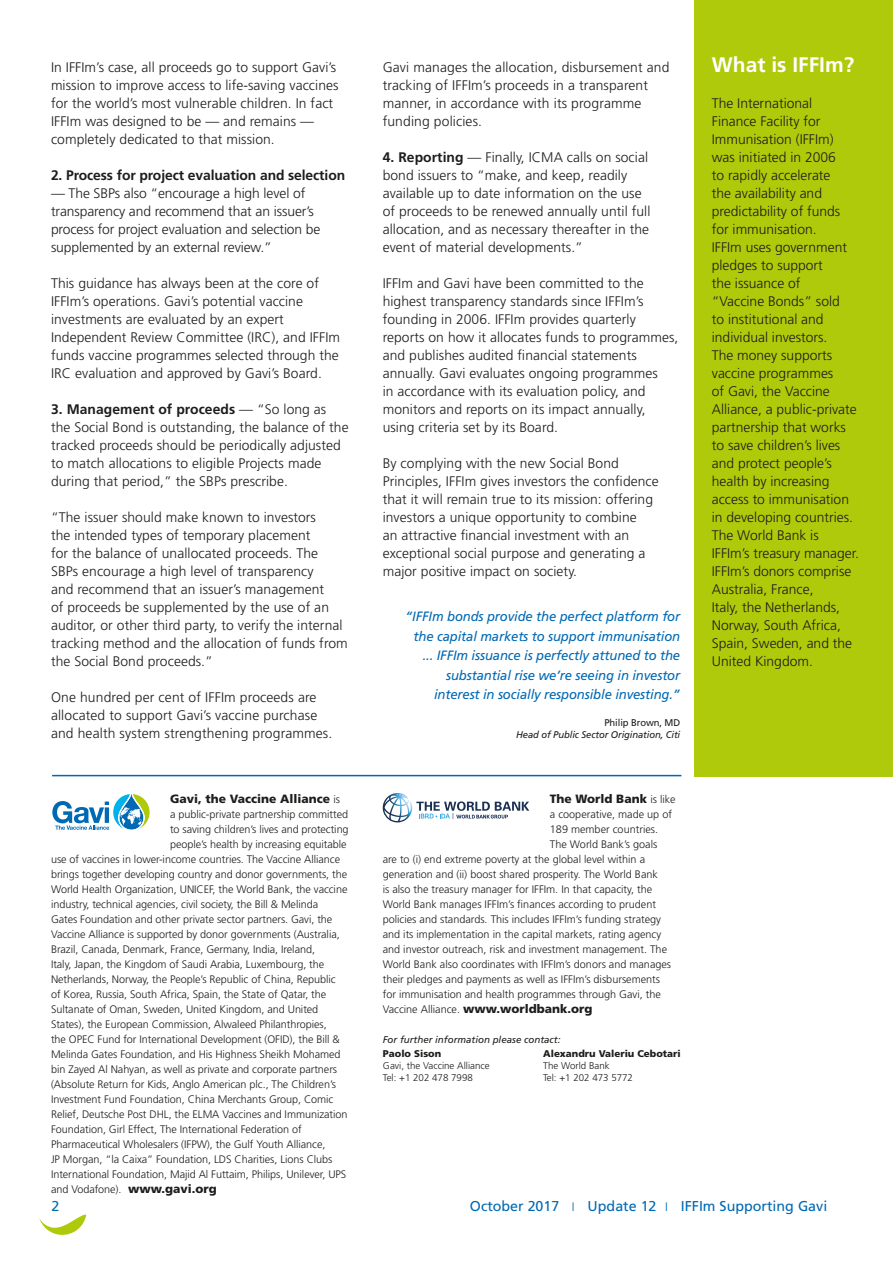
<style>
.page{position:relative;width:893px;height:1263px;background:#fff}
.page>*{position:absolute;margin:0;border:0;box-sizing:border-box;transform-origin:0 0}
.t1{font:700 21px "Frutiger LT Std";color:#fff}
.t2{font:14.25px "Frutiger LT Std";color:#0069b4}
.t3{font:300 13.8px/18px "Frutiger";letter-spacing:.005em;color:#1d1d1b}
.t4{font:300 13.8px/18px "Frutiger LT Std";color:#1d1d1b}
.t5{font:700 13.8px "Frutiger";letter-spacing:-.005em;color:#1d1d1b}
.t6{font:italic 13.5px/19.5px "Frutiger";letter-spacing:-.01em;color:#0069b4;text-align:right}
.t7{font:900 12px "Frutiger LT Std";color:#1d1d1b}
.t8{font:300 10.8px "Frutiger LT Std";letter-spacing:-.005em;color:#1d1d1b}
.t9{font:italic 9.75px "Frutiger LT Std";color:#1d1d1b}
.t10{font:300 9.75px/12px "Frutiger LT Std";color:#1d1d1b}
.t11{font:900 9.75px "Frutiger LT Std";color:#1d1d1b}
.t12{font:9.75px "Frutiger LT Std";letter-spacing:-.01em;color:#1d1d1b}
.s1{font-weight:700}
.s2{font-weight:300;font-size:10.8px}
.s3{font-weight:900;font-size:12px}
.s4{font-family:"Frutiger";font-weight:300;font-size:12.3px}
</style>
<div class="page">
<svg style="left:39px;top:1214px;width:47px;height:21px"></svg>
<svg style="left:52px;top:794px;width:98px;height:36px"></svg>
<svg style="left:382px;top:793px;width:148px;height:30px"></svg>
<hr style="left:52px;top:775px;width:629px;height:1px;background:#0069b4">
<div style="left:695px;top:0;width:198px;height:776px;background:#afca0b"></div>
<p class="t3" style="left:51px;top:58px;width:289px">In IFFIm’s case, all proceeds go to support Gavi’s mission to improve access to life-saving vaccines for the world’s most vulnerable children. In fact IFFIm was designed to be — and remains — completely dedicated to that mission.</p>
<p class="t5" style="left:51px;top:167px;width:296px">2. Process for project evaluation and selection</p>
<p class="t3" style="left:51px;top:184px;width:271px">— The SBPs also “encourage a high level of transparency and recommend that an issuer’s process for project evaluation and selection be supplemented by an external review.”</p>
<p class="t3" style="left:51px;top:274px;width:291px">This guidance has always been at the core of IFFIm’s operations. Gavi’s potential vaccine investments are evaluated by an expert Independent Review Committee (IRC), and IFFIm funds vaccine programmes selected through the IRC evaluation and approved by Gavi’s Board.</p>
<p class="t3" style="left:51px;top:400px;width:299px"><span class="s1">3. Management of proceeds</span> — “So long as the Social Bond is outstanding, the balance of the tracked proceeds should be periodically adjusted to match allocations to eligible Projects made during that period,” the SBPs prescribe.</p>
<p class="t3" style="left:51px;top:508px;width:298px">“The issuer should make known to investors<br>the intended types of temporary placement<br>for the balance of unallocated proceeds. The SBPs encourage a high level of transparency<br>and recommend that an issuer’s management<br>of proceeds be supplemented by the use of an auditor, or other third party, to verify the internal tracking method and the allocation of funds from the Social Bond proceeds.”</p>
<p class="t3" style="left:51px;top:688px;width:283px">One hundred per cent of IFFIm proceeds are allocated to support Gavi’s vaccine purchase and health system strengthening programmes.</p>
<p class="t7" style="left:170px;top:791px;width:171px">Gavi, the Vaccine Alliance <span class="s2">is</span></p>
<p class="t8" style="left:170px;top:808px;width:180px">a public-private partnership committed</p>
<p class="t8" style="left:170px;top:823px;width:180px">to saving children’s lives and protecting</p>
<p class="t8" style="left:170px;top:838px;width:178px">people’s health by increasing equitable</p>
<p class="t8" style="left:51px;top:853px;width:291px">use of vaccines in lower-income countries. The Vaccine Alliance</p>
<p class="t8" style="left:51px;top:868px;width:298px">brings together developing country and donor governments, the</p>
<p class="t8" style="left:51px;top:883px;width:298px">World Health Organization, UNICEF, the World Bank, the vaccine</p>
<p class="t8" style="left:51px;top:898px;width:269px">industry, technical agencies, civil society, the Bill &amp; Melinda</p>
<p class="t8" style="left:51px;top:913px;width:283px">Gates Foundation and other private sector partners. Gavi, the</p>
<p class="t8" style="left:51px;top:928px;width:290px">Vaccine Alliance is supported by donor governments (Australia,</p>
<p class="t8" style="left:51px;top:943px;width:266px">Brazil, Canada, Denmark, France, Germany, India, Ireland,</p>
<p class="t8" style="left:51px;top:958px;width:275px">Italy, Japan, the Kingdom of Saudi Arabia, Luxembourg, the</p>
<p class="t8" style="left:51px;top:973px;width:286px">Netherlands, Norway, the People’s Republic of China, Republic</p>
<p class="t8" style="left:51px;top:988px;width:277px">of Korea, Russia, South Africa, Spain, the State of Qatar, the</p>
<p class="t8" style="left:51px;top:1003px;width:269px">Sultanate of Oman, Sweden, United Kingdom, and United</p>
<p class="t8" style="left:51px;top:1018px;width:277px">States), the European Commission, Alwaleed Philanthropies,</p>
<p class="t8" style="left:51px;top:1033px;width:290px">the OPEC Fund for International Development (OFID), the Bill &amp;</p>
<p class="t8" style="left:51px;top:1048px;width:291px">Melinda Gates Foundation, and His Highness Sheikh Mohamed</p>
<p class="t8" style="left:51px;top:1063px;width:288px">bin Zayed Al Nahyan, as well as private and corporate partners</p>
<p class="t8" style="left:51px;top:1078px;width:286px">(Absolute Return for Kids, Anglo American plc., The Children’s</p>
<p class="t8" style="left:51px;top:1093px;width:284px">Investment Fund Foundation, China Merchants Group, Comic</p>
<p class="t8" style="left:51px;top:1108px;width:298px">Relief, Deutsche Post DHL, the ELMA Vaccines and Immunization</p>
<p class="t8" style="left:51px;top:1123px;width:252px">Foundation, Girl Effect, The International Federation of</p>
<p class="t8" style="left:51px;top:1138px;width:276px">Pharmaceutical Wholesalers (IFPW), the Gulf Youth Alliance,</p>
<p class="t8" style="left:51px;top:1153px;width:283px">JP Morgan, “la Caixa” Foundation, LDS Charities, Lions Clubs</p>
<p class="t8" style="left:51px;top:1168px;width:297px">International Foundation, Majid Al Futtaim, Philips, Unilever, UPS</p>
<p class="t8" style="left:51px;top:1183px;width:167px">and Vodafone). <span class="s3">www.gavi.org</span></p>
<p class="t3" style="left:383px;top:58px;width:288px">Gavi manages the allocation, disbursement and tracking of IFFIm’s proceeds in a transparent manner, in accordance with its programme funding policies.</p>
<p class="t3" style="left:383px;top:148px;width:269px"><span class="s1">4. Reporting</span> — Finally, ICMA calls on social bond issuers to “make, and keep, readily available up to date information on the use of proceeds to be renewed annually until full allocation, and as necessary thereafter in the event of material developments.”</p>
<p class="t3" style="left:383px;top:274px;width:297px">IFFIm and Gavi have been committed to the highest transparency standards since IFFIm’s founding in 2006. IFFIm provides quarterly reports on how it allocates funds to programmes, and publishes audited financial statements annually. Gavi evaluates ongoing programmes<br>in accordance with its evaluation policy, and monitors and reports on its impact annually, using criteria set by its Board.</p>
<p class="t3" style="left:383px;top:454px;width:278px">By complying with the new Social Bond Principles, IFFIm gives investors the confidence that it will remain true to its mission: offering investors a unique opportunity to combine<br>an attractive financial investment with an exceptional social purpose and generating a major positive impact on society.</p>
<p class="t6" style="left:405px;top:607px;width:277px">“IFFIm bonds provide the perfect platform for the capital markets to support immunisation ... IFFIm issuance is perfectly attuned to the substantial rise we’re seeing in investor interest in socially responsible investing.”</p>
<p class="t12" style="left:604px;top:717px;width:77px">Philip Brown, MD</p>
<p class="t9" style="left:516px;top:729px;width:166px">Head of Public Sector Origination, Citi</p>
<p class="t7" style="left:550px;top:791px;width:127px">The World Bank <span class="s2">is like</span></p>
<p class="t8" style="left:550px;top:808px;width:124px">a cooperative, made up of</p>
<p class="t8" style="left:550px;top:823px;width:110px">189 member countries.</p>
<p class="t8" style="left:550px;top:838px;width:109px">The World Bank’s goals</p>
<p class="t8" style="left:383px;top:853px;width:264px">are to (i) end extreme poverty at the global level within a</p>
<p class="t8" style="left:383px;top:868px;width:277px">generation and (ii) boost shared prosperity. The World Bank</p>
<p class="t8" style="left:383px;top:883px;width:271px">is also the treasury manager for IFFIm. In that capacity, the</p>
<p class="t8" style="left:383px;top:898px;width:275px">World Bank manages IFFIm’s finances according to prudent</p>
<p class="t8" style="left:383px;top:913px;width:280px">policies and standards. This includes IFFIm’s funding strategy</p>
<p class="t8" style="left:383px;top:928px;width:280px">and its implementation in the capital markets, rating agency</p>
<p class="t8" style="left:383px;top:943px;width:286px">and investor outreach, risk and investment management. The</p>
<p class="t8" style="left:383px;top:958px;width:290px">World Bank also coordinates with IFFIm’s donors and manages</p>
<p class="t8" style="left:383px;top:973px;width:279px">their pledges and payments as well as IFFIm’s disbursements</p>
<p class="t8" style="left:383px;top:988px;width:280px">for immunisation and health programmes through Gavi, the</p>
<p class="t7" style="left:383px;top:1002px;width:211px"><span class="s2">Vaccine Alliance.</span> www.worldbank.org</p>
<p class="t9" style="left:383px;top:1034px;width:179px">For further information please contact:</p>
<p class="t11" style="left:383px;top:1048px;width:60px">Paolo Sison</p>
<p class="t10" style="left:383px;top:1060px;width:108px">Gavi, the Vaccine Alliance<br>Tel: +1 202 478 7998</p>
<p class="t11" style="left:543px;top:1048px;width:139px">Alexandru Valeriu Cebotari</p>
<p class="t10" style="left:543px;top:1060px;width:91px">The World Bank<br>Tel: +1 202 473 5772</p>
<h1 class="t1" style="left:712px;top:52px;width:144px">What is IFFIm?</h1>
<p class="t4" style="left:712px;top:94px;width:149px">The International<br>Finance Facility for<br>Immunisation (IFFIm) was initiated in 2006<br>to rapidly accelerate<br>the availability and predictability of funds for immunisation.<br>IFFIm uses government pledges to support<br>the issuance of<br>“Vaccine Bonds” sold<br>to institutional and individual investors.<br>The money supports vaccine programmes<br>of Gavi, the Vaccine<br>Alliance, a public-private partnership that works to save children’s lives and protect people’s health by increasing access to immunisation in developing countries.<br>The World Bank is<br>IFFIm’s treasury manager.<br>IFFIm’s donors comprise<br>Australia, France,<br>Italy, the Netherlands,<br>Norway, South Africa,<br>Spain, Sweden, and the<br>United Kingdom.</p>
<p class="t2" style="left:52px;top:1198px;width:9px">2</p>
<p class="t2" style="left:470px;top:1198px;width:359px">October 2017 <span class="s4">I</span> Update 12 <span class="s4">I</span> IFFIm Supporting Gavi</p>
</div>
